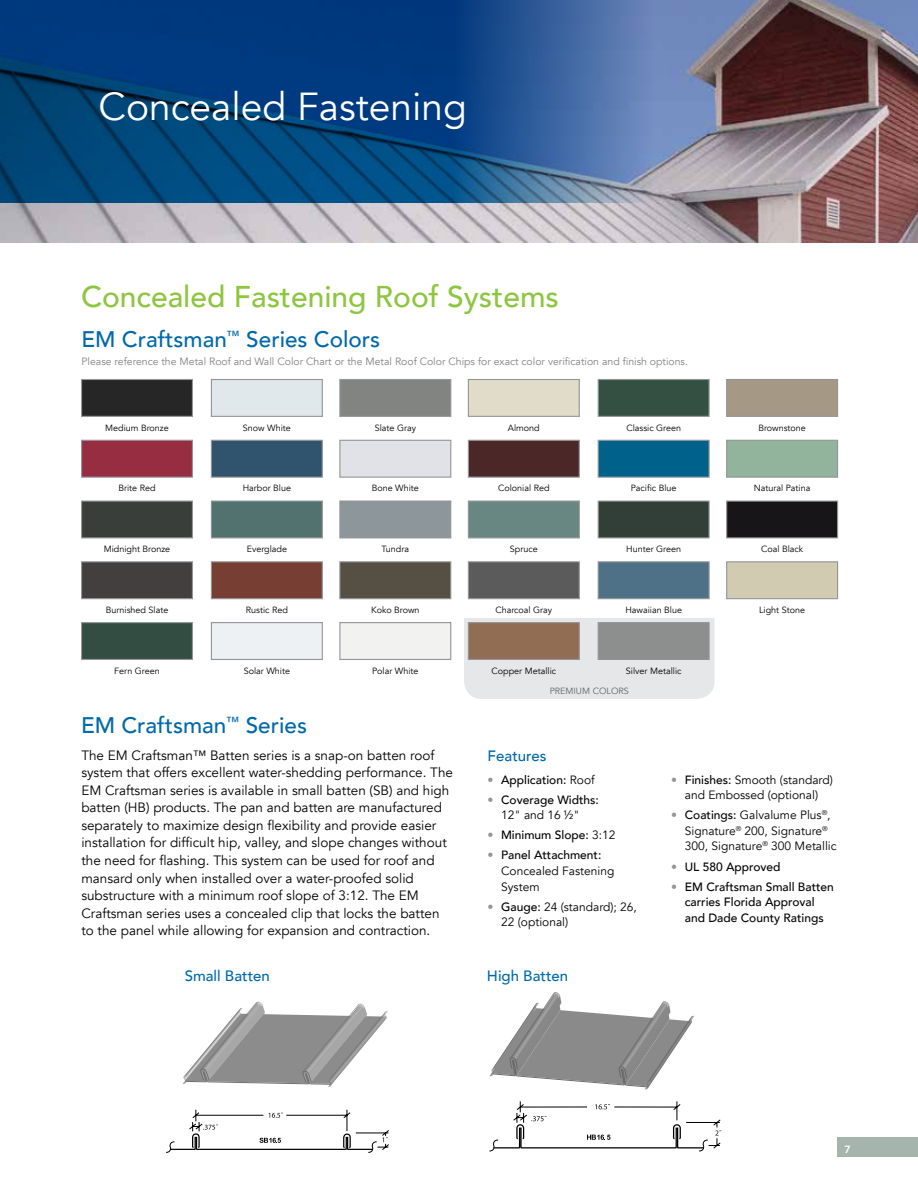
<style>
.page{position:relative;width:918px;height:1188px;background:#fff}
.page>*{position:absolute;margin:0;border:0;box-sizing:border-box;transform-origin:0 0}
.t1{font:39px "Avenir";color:#fff}
.t2{font:500 30px "Avenir";color:#8dc63f}
.t3{font:500 22.5px "Avenir";color:#0069aa}
.t4{font:500 15px "Avenir";color:#0069aa}
.t5{font:13.5px/17.5px "Avenir";color:#000}
.t6{font:12px/15.6px "Avenir";color:#000}
.t7{font:500 12px/15.6px "Avenir";color:#000;text-align:center}
.t8{font:10.5px "Avenir";color:#808285}
.t9{font:800 10.5px "Avenir";color:#fff}
.t10{font:9px "Avenir";color:#000}
.t11{font:9px "Avenir";color:#636466}
.s1{font-weight:400;color:#939598}
.s2{font-weight:400}
.s3{color:#939598}
.s4{font-weight:500}
</style>
<div class="page">
<div style="left:837px;top:1138px;width:81px;height:19px;background:#a5b4ac"></div>
<img style="left:0;top:0;width:918px;height:242px">
<svg style="left:0;top:0;width:652px;height:203px;background:#134c86"></svg>
<svg style="left:183px;top:1001px;width:205px;height:86px"></svg>
<svg style="left:489px;top:992px;width:205px;height:97px"></svg>
<svg style="left:489px;top:1101px;width:233px;height:50px"></svg>
<svg style="left:166px;top:1109px;width:223px;height:44px"></svg>
<div style="left:464px;top:618px;width:251px;height:81px;background:#e6e7e8"></div>
<div style="left:81px;top:379px;width:112px;height:38px;background:#262626;border:1px solid #939598"></div>
<div style="left:81px;top:440px;width:112px;height:38px;background:#972d40;border:1px solid #939598"></div>
<div style="left:81px;top:501px;width:112px;height:37px;background:#393e3a;border:1px solid #939598"></div>
<div style="left:81px;top:561px;width:112px;height:38px;background:#433f3e;border:1px solid #939598"></div>
<div style="left:81px;top:622px;width:112px;height:38px;background:#344d43;border:1px solid #939598"></div>
<div style="left:211px;top:379px;width:112px;height:38px;background:#e1e8ec;border:1px solid #939598"></div>
<div style="left:211px;top:440px;width:112px;height:38px;background:#30546d;border:1px solid #939598"></div>
<div style="left:211px;top:501px;width:112px;height:37px;background:#527270;border:1px solid #939598"></div>
<div style="left:211px;top:561px;width:112px;height:38px;background:#773f34;border:1px solid #939598"></div>
<div style="left:211px;top:622px;width:112px;height:38px;background:#eef1f4;border:1px solid #939598"></div>
<div style="left:339px;top:379px;width:112px;height:38px;background:#828482;border:1px solid #939598"></div>
<div style="left:339px;top:440px;width:112px;height:38px;background:#e0e2e7;border:1px solid #939598"></div>
<div style="left:339px;top:501px;width:112px;height:37px;background:#8c969b"></div>
<div style="left:339px;top:561px;width:112px;height:38px;background:#564f44;border:1px solid #939598"></div>
<div style="left:339px;top:622px;width:112px;height:38px;background:#f2f3f1;border:1px solid #939598"></div>
<div style="left:468px;top:379px;width:112px;height:38px;background:#e1dcc9;border:1px solid #939598"></div>
<div style="left:468px;top:440px;width:112px;height:38px;background:#4c2728;border:1px solid #939598"></div>
<div style="left:468px;top:501px;width:112px;height:37px;background:#688783;border:1px solid #939598"></div>
<div style="left:468px;top:561px;width:112px;height:38px;background:#5b5b5c;border:1px solid #939598"></div>
<div style="left:468px;top:622px;width:112px;height:38px;background:#916d54;border:1px solid #939598"></div>
<div style="left:598px;top:379px;width:112px;height:38px;background:#345043;border:1px solid #939598"></div>
<div style="left:598px;top:440px;width:112px;height:38px;background:#00628a;border:1px solid #939598"></div>
<div style="left:598px;top:501px;width:112px;height:37px;background:#313f38;border:1px solid #939598"></div>
<div style="left:598px;top:561px;width:112px;height:38px;background:#4f7188;border:1px solid #939598"></div>
<div style="left:598px;top:622px;width:112px;height:38px;background:#8d8e8e;border:1px solid #939598"></div>
<div style="left:726px;top:379px;width:112px;height:38px;background:#a59884;border:1px solid #939598"></div>
<div style="left:726px;top:440px;width:112px;height:38px;background:#92b39c;border:1px solid #939598"></div>
<div style="left:726px;top:501px;width:112px;height:37px;background:#171517;border:1px solid #939598"></div>
<div style="left:726px;top:561px;width:112px;height:38px;background:#d1cbb2;border:1px solid #939598"></div>
<h1 class="t1" style="left:99px;top:83px;width:370px">Concealed Fastening</h1>
<h2 class="t2" style="left:81px;top:271px;width:479px">Concealed Fastening Roof Systems</h2>
<h3 class="t3" style="left:82px;top:320px;width:300px">EM Craftsman<sup>™</sup> Series Colors</h3>
<p class="t8" style="left:82px;top:356px;width:608px">Please reference the Metal Roof and Wall Color Chart or the Metal Roof Color Chips for exact color verification and finish options.</p>
<p class="t10" style="left:105px;top:422px;width:65px">Medium Bronze</p>
<p class="t10" style="left:243px;top:422px;width:49px">Snow White</p>
<p class="t10" style="left:375px;top:422px;width:43px">Slate Gray</p>
<p class="t10" style="left:508px;top:422px;width:33px">Almond</p>
<p class="t10" style="left:626px;top:422px;width:56px">Classic Green</p>
<p class="t10" style="left:758px;top:422px;width:49px">Brownstone</p>
<p class="t10" style="left:118px;top:483px;width:39px">Brite Red</p>
<p class="t10" style="left:243px;top:483px;width:50px">Harbor Blue</p>
<p class="t10" style="left:372px;top:483px;width:49px">Bone White</p>
<p class="t10" style="left:498px;top:483px;width:53px">Colonial Red</p>
<p class="t10" style="left:631px;top:483px;width:47px">Pacific Blue</p>
<p class="t10" style="left:754px;top:483px;width:58px">Natural Patina</p>
<p class="t10" style="left:104px;top:544px;width:68px">Midnight Bronze</p>
<p class="t10" style="left:247px;top:544px;width:42px">Everglade</p>
<p class="t10" style="left:382px;top:544px;width:29px">Tundra</p>
<p class="t10" style="left:510px;top:544px;width:29px">Spruce</p>
<p class="t10" style="left:626px;top:544px;width:56px">Hunter Green</p>
<p class="t10" style="left:761px;top:544px;width:44px">Coal Black</p>
<p class="t10" style="left:106px;top:604px;width:64px">Burnished Slate</p>
<p class="t10" style="left:246px;top:604px;width:44px">Rustic Red</p>
<p class="t10" style="left:371px;top:604px;width:50px">Koko Brown</p>
<p class="t10" style="left:495px;top:604px;width:58px">Charcoal Gray</p>
<p class="t10" style="left:625px;top:604px;width:58px">Hawaiian Blue</p>
<p class="t10" style="left:759px;top:604px;width:47px">Light Stone</p>
<p class="t10" style="left:114px;top:665px;width:47px">Fern Green</p>
<p class="t10" style="left:244px;top:665px;width:48px">Solar White</p>
<p class="t10" style="left:372px;top:665px;width:48px">Polar White</p>
<p class="t10" style="left:492px;top:665px;width:66px">Copper Metallic</p>
<p class="t11" style="left:550px;top:685px;width:81px">PREMIUM COLORS</p>
<p class="t10" style="left:626px;top:665px;width:57px">Silver Metallic</p>
<h3 class="t3" style="left:81px;top:706px;width:228px">EM Craftsman<sup>™</sup> Series</h3>
<p class="t5" style="left:81px;top:746px;width:373px">The EM Craftsman™ Batten series is a snap-on batten roof system that offers excellent water-shedding performance. The EM Craftsman series is available in small batten (SB) and high batten (HB) products. The pan and batten are manufactured separately to maximize design flexibility and provide easier installation for difficult hip, valley, and slope changes without the need for flashing. This system can be used for roof and mansard only when installed over a water-proofed solid substructure with a minimum roof slope of 3:12. The EM Craftsman series uses a concealed clip that locks the batten to the panel while allowing for expansion and contraction.</p>
<p class="t4" style="left:488px;top:743px;width:60px">Features</p>
<p class="t7" style="left:488px;top:771px;width:109px"><span class="s1">•</span> Application: <span class="s2">Roof</span></p>
<p class="t7" style="left:488px;top:791px;width:113px"><span class="s1">•</span> Coverage Widths:<br><span class="s2">12" and 16 ½"</span></p>
<p class="t7" style="left:488px;top:827px;width:129px"><span class="s1">•</span> Minimum Slope: <span class="s2">3:12</span></p>
<p class="t6" style="left:501px;top:848px;width:115px;text-indent:-14px"><span class="s3">•</span> <span class="s4">Panel Attachment:<br></span>Concealed Fastening<br>System</p>
<p class="t6" style="left:501px;top:899px;width:137px;text-indent:-14px"><span class="s3">•</span> <span class="s4">Gauge:</span> 24 (standard); 26,<br>22 (optional)</p>
<p class="t4" style="left:185px;top:963px;width:87px">Small Batten</p>
<p class="t4" style="left:487px;top:963px;width:83px">High Batten</p>
<p class="t6" style="left:671px;top:772px;width:163px;text-align:center"><span class="s3">•</span> <span class="s4">Finishes:</span> Smooth (standard) and Embossed (optional)</p>
<p class="t6" style="left:685px;top:808px;width:153px;text-indent:-14px"><span class="s3">•</span> <span class="s4">Coatings:</span> Galvalume Plus<sup>®</sup>,<br>Signature<sup>®</sup> 200, Signature<sup>®<br></sup>300, Signature<sup>®</sup> 300 Metallic</p>
<p class="t7" style="left:671px;top:858px;width:111px"><span class="s1">•</span> UL 580 Approved</p>
<p class="t7" style="left:671px;top:878px;width:164px"><span class="s1">•</span> EM Craftsman Small Batten carries Florida Approval<br>and Dade County Ratings</p>
<p class="t9" style="left:844px;top:1141px;width:8px">7</p>
</div>
